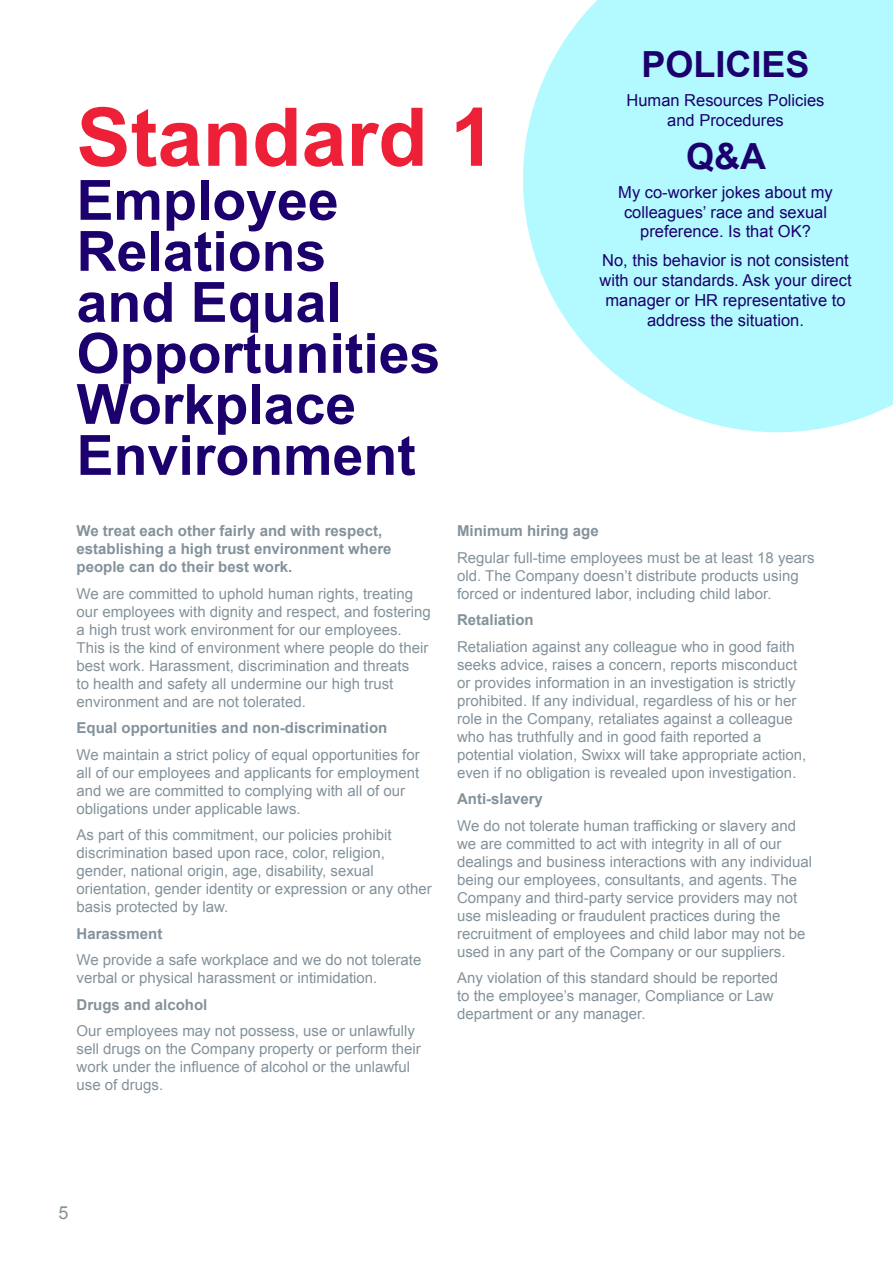
<style>
.page{position:relative;width:893px;height:1263px;background:#fff}
.page>*{position:absolute;margin:0;border:0;box-sizing:border-box;transform-origin:0 0}
.t1{font:700 81px "Arial";color:#ee2038}
.t2{font:700 55.5px/51px "Arial";color:#1c006e}
.t3{font:700 36px "Arial";color:#1c006e}
.t4{font:18px "Arial";color:#83929b}
.t5{font:16.5px/19.8px "Arial";color:#1c006e;text-align:center}
.t6{font:15px/18px "Arial";color:#83929b}
.t7{font:700 15px/18px "Arial";color:#83929b}
</style>
<div class="page">
<svg style="left:523px;top:0;width:370px;height:432px;background:#bbfaff"></svg>
<h1 class="t1" style="left:77px;top:84px;width:420px">Standard 1</h1>
<h2 class="t2" style="left:77px;top:177px;width:365px">Employee<br>Relations<br>and Equal<br>Opportunities<br>Workplace<br>Environment</h2>
<h3 class="t3" style="left:641px;top:41px;width:170px">POLICIES</h3>
<p class="t5" style="left:626px;top:91px;width:200px">Human Resources Policies and Procedures</p>
<h3 class="t3" style="left:686px;top:133px;width:81px">Q&amp;A</h3>
<p class="t5" style="left:618px;top:182px;width:216px">My co-worker jokes about my colleagues’ race and sexual preference. Is that OK?</p>
<p class="t5" style="left:599px;top:251px;width:254px">No, this behavior is not consistent with our standards. Ask your direct manager or HR representative to address the situation.</p>
<p class="t7" style="left:77px;top:522px;width:317px">We treat each other fairly and with respect, establishing a high trust environment where people can do their best work.</p>
<p class="t6" style="left:77px;top:584px;width:356px">We are committed to uphold human rights, treating our employees with dignity and respect, and fostering a high trust work environment for our employees.<br>This is the kind of environment where people do their best work. Harassment, discrimination and threats<br>to health and safety all undermine our high trust environment and are not tolerated.</p>
<p class="t7" style="left:77px;top:719px;width:312px">Equal opportunities and non-discrimination</p>
<p class="t6" style="left:77px;top:745px;width:345px">We maintain a strict policy of equal opportunities for all of our employees and applicants for employment and we are committed to complying with all of our obligations under applicable laws.</p>
<p class="t6" style="left:77px;top:826px;width:357px">As part of this commitment, our policies prohibit discrimination based upon race, color, religion, gender, national origin, age, disability, sexual orientation, gender identity or expression or any other basis protected by law.</p>
<p class="t7" style="left:77px;top:925px;width:87px">Harassment</p>
<p class="t6" style="left:77px;top:951px;width:346px">We provide a safe workplace and we do not tolerate verbal or physical harassment or intimidation.</p>
<p class="t7" style="left:77px;top:996px;width:132px">Drugs and alcohol</p>
<p class="t6" style="left:77px;top:1022px;width:346px">Our employees may not possess, use or unlawfully sell drugs on the Company property or perform their work under the influence of alcohol or the unlawful use of drugs.</p>
<p class="t7" style="left:457px;top:522px;width:143px">Minimum hiring age</p>
<p class="t6" style="left:457px;top:548px;width:359px">Regular full-time employees must be at least 18 years old. The Company doesn’t distribute products using forced or indentured labor, including child labor.</p>
<p class="t7" style="left:457px;top:611px;width:78px">Retaliation</p>
<p class="t6" style="left:457px;top:637px;width:351px">Retaliation against any colleague who in good faith seeks advice, raises a concern, reports misconduct or provides information in an investigation is strictly prohibited. If any individual, regardless of his or her role in the Company, retaliates against a colleague who has truthfully and in good faith reported a potential violation, Swixx will take appropriate action, even if no obligation is revealed upon investigation.</p>
<p class="t7" style="left:457px;top:790px;width:87px">Anti-slavery</p>
<p class="t6" style="left:457px;top:816px;width:357px">We do not tolerate human trafficking or slavery and we are committed to act with integrity in all of our dealings and business interactions with any individual being our employees, consultants, and agents. The Company and third-party service providers may not use misleading or fraudulent practices during the recruitment of employees and child labor may not be used in any part of the Company or our suppliers.</p>
<p class="t6" style="left:457px;top:969px;width:322px">Any violation of this standard should be reported to the employee’s manager, Compliance or Law department or any manager.</p>
<p class="t4" style="left:58px;top:1200px;width:12px">5</p>
</div>
